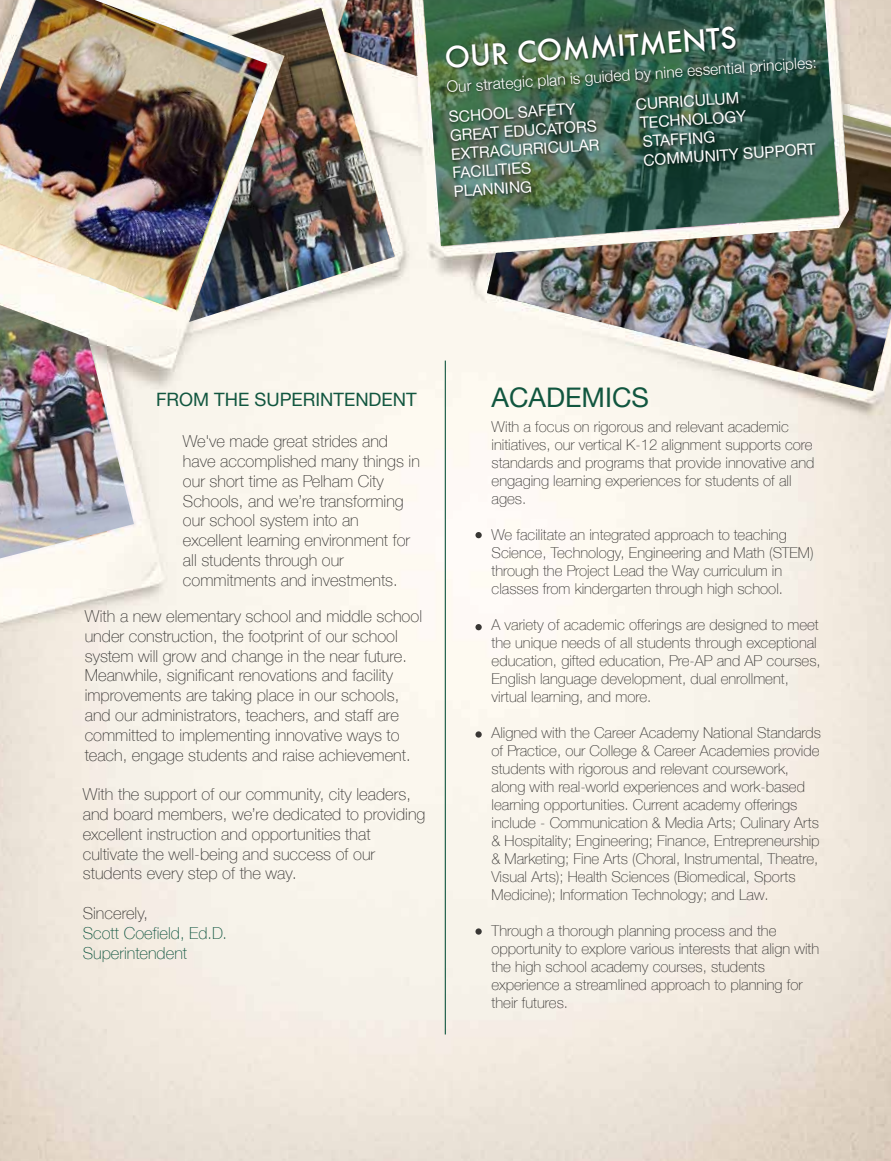
<style>
.page{position:relative;width:891px;height:1161px;background:#fff}
.page>*{position:absolute;margin:0;border:0;box-sizing:border-box;transform-origin:0 0}
.t1{font:500 28.5px "Futura";color:#fff}
.t2{font:27px "Helvetica Neue";color:#11563f}
.t3{font:18.45px "Helvetica Neue";color:#11563f}
.t4{font:100 16.5px/19.8px "Helvetica Neue";color:#393735}
.t5{font:100 16.5px/19.8px "Helvetica Neue";color:#0f553f}
.t6{font:15.6px "Helvetica Neue";color:#fff}
.t7{font:300 15.6px "Helvetica Neue";color:#fff}
.t8{font:100 15px/18px "Helvetica Neue";color:#393735}
</style>
<div class="page">
<img style="left:0;top:0;width:891px;height:1161px">
<hr style="left:445px;top:361px;width:1px;height:673px;background:#11563f">
<svg style="left:422px;top:0;width:417px;height:246px;background:#6b8a74"></svg>
<img style="left:442px;top:15px;width:392px;height:194px">
<img style="left:487px;top:115px;width:404px;height:276px">
<img style="left:0;top:0;width:267px;height:310px">
<img style="left:189px;top:8px;width:205px;height:314px">
<img style="left:0;top:305px;width:134px;height:253px">
<img style="left:339px;top:0;width:77px;height:76px">
<div style="left:475px;top:532px;width:7px;height:6px;background:#393735;border-radius:50%"></div>
<div style="left:475px;top:624px;width:7px;height:6px;background:#393735;border-radius:50%"></div>
<svg style="left:475px;top:731px;width:7px;height:7px"></svg>
<svg style="left:475px;top:928px;width:7px;height:7px"></svg>
<h1 class="t1" style="left:443px;top:38px;width:294px;rotate:-4deg">OUR COMMITMENTS</h1>
<p class="t7" style="left:446px;top:75px;width:372px;rotate:-4deg">Our strategic plan is guided by nine essential principles:</p>
<p class="t6" style="left:448px;top:106px;width:128px;rotate:-4deg">SCHOOL SAFETY</p>
<p class="t6" style="left:635px;top:93px;width:105px;rotate:-4deg">CURRICULUM</p>
<p class="t6" style="left:639px;top:112px;width:108px;rotate:-4deg">TECHNOLOGY</p>
<p class="t6" style="left:449px;top:125px;width:149px;rotate:-4deg">GREAT EDUCATORS</p>
<p class="t6" style="left:450px;top:143px;width:150px;rotate:-4deg">EXTRACURRICULAR</p>
<p class="t6" style="left:642px;top:130px;width:74px;rotate:-4deg">STAFFING</p>
<p class="t6" style="left:452px;top:162px;width:80px;rotate:-4deg">FACILITIES</p>
<p class="t6" style="left:643px;top:149px;width:174px;rotate:-4deg">COMMUNITY SUPPORT</p>
<p class="t6" style="left:453px;top:180px;width:80px;rotate:-4deg">PLANNING</p>
<p class="t3" style="left:156px;top:386px;width:262px">FROM THE SUPERINTENDENT</p>
<p class="t4" style="left:183px;top:431px;width:238px">We've made great strides and have accomplished many things in our short time as Pelham City<br>Schools, and we’re transforming our school system into an excellent learning environment for all students through our commitments and investments.</p>
<p class="t4" style="left:85px;top:606px;width:339px">With a new elementary school and middle school under construction, the footprint of our school system will grow and change in the near future.<br>Meanwhile, significant renovations and facility improvements are taking place in our schools, and our administrators, teachers, and staff are committed to implementing innovative ways to teach, engage students and raise achievement.</p>
<p class="t4" style="left:83px;top:784px;width:344px">With the support of our community, city leaders, and board members, we’re dedicated to providing excellent instruction and opportunities that cultivate the well-being and success of our students every step of the way.</p>
<p class="t4" style="left:83px;top:903px;width:67px">Sincerely,</p>
<p class="t5" style="left:83px;top:922px;width:146px">Scott Coefield, Ed.D.<br>Superintendent</p>
<h2 class="t2" style="left:492px;top:378px;width:159px">ACADEMICS</h2>
<p class="t8" style="left:492px;top:417px;width:324px">With a focus on rigorous and relevant academic initiatives, our vertical K-12 alignment supports core standards and programs that provide innovative and engaging learning experiences for students of all ages.</p>
<p class="t8" style="left:492px;top:525px;width:324px">We facilitate an integrated approach to teaching Science, Technology, Engineering and Math (STEM) through the Project Lead the Way curriculum in classes from kindergarten through high school.</p>
<p class="t8" style="left:492px;top:615px;width:331px">A variety of academic offerings are designed to meet the unique needs of all students through exceptional education, gifted education, Pre-AP and AP courses, English language development, dual enrollment, virtual learning, and more.</p>
<p class="t8" style="left:492px;top:723px;width:331px">Aligned with the Career Academy National Standards of Practice, our College &amp; Career Academies provide students with rigorous and relevant coursework, along with real-world experiences and work-based learning opportunities. Current academy offerings include - Communication &amp; Media Arts; Culinary Arts &amp; Hospitality; Engineering; Finance, Entrepreneurship &amp; Marketing; Fine Arts (Choral, Instrumental, Theatre, Visual Arts); Health Sciences (Biomedical, Sports Medicine); Information Technology; and Law.</p>
<p class="t8" style="left:492px;top:921px;width:329px">Through a thorough planning process and the opportunity to explore various interests that align with the high school academy courses, students experience a streamlined approach to planning for their futures.</p>
</div>
